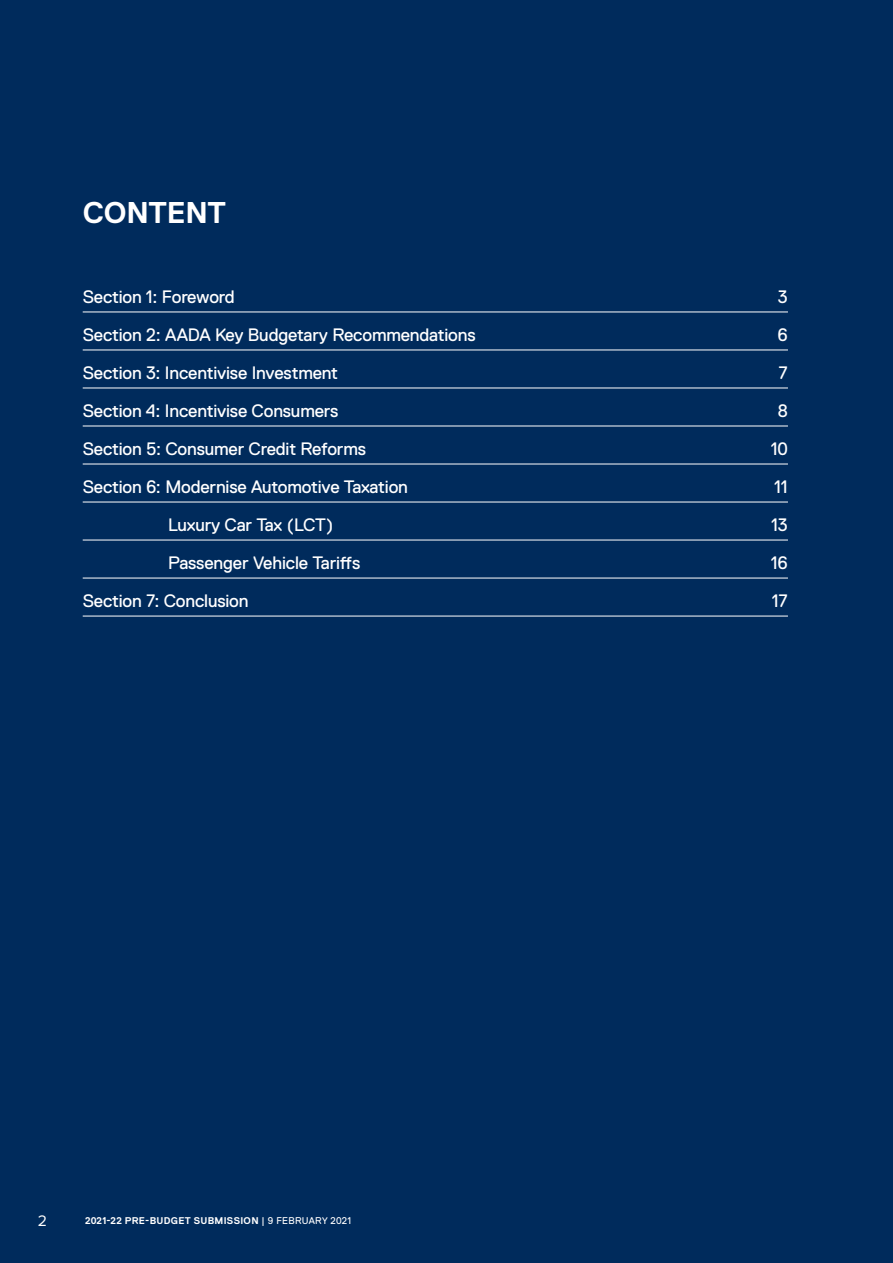
<style>
.page{position:relative;width:893px;height:1263px;background:#002b5c}
.page>*{position:absolute;margin:0;border:0;box-sizing:border-box;transform-origin:0 0}
.Heading1{font:700 30px "Replica Std";letter-spacing:-.01em;color:#fff}
.Index_Heading1{font:18px "Replica Std";letter-spacing:-.01em;color:#fff}
.t1{font:15.75px "Proxima Nova";color:#fff}
.t2{font:700 9.75px "Replica Std";letter-spacing:.03em;color:#fff}
.s1{font-weight:400}
</style>
<div class="page">
<hr style="left:83px;top:312px;width:705px;height:1px;background:#fff">
<hr style="left:83px;top:350px;width:705px;height:1px;background:#fff">
<hr style="left:83px;top:388px;width:705px;height:1px;background:#fff">
<hr style="left:83px;top:426px;width:705px;height:1px;background:#fff">
<hr style="left:83px;top:464px;width:705px;height:1px;background:#fff">
<hr style="left:83px;top:502px;width:705px;height:1px;background:#fff">
<hr style="left:83px;top:540px;width:705px;height:1px;background:#fff">
<hr style="left:83px;top:578px;width:705px;height:1px;background:#fff">
<hr style="left:83px;top:616px;width:705px;height:1px;background:#fff">
<p class="Heading1" style="left:83px;top:196px;width:145px">CONTENT</p>
<p class="Index_Heading1" style="left:83px;top:287px;width:154px">Section 1: Foreword</p>
<p class="Index_Heading1" style="left:778px;top:287px;width:11px">3</p>
<p class="Index_Heading1" style="left:83px;top:325px;width:394px">Section 2: AADA Key Budgetary Recommendations</p>
<p class="Index_Heading1" style="left:777px;top:325px;width:12px">6</p>
<p class="Index_Heading1" style="left:83px;top:363px;width:257px">Section 3: Incentivise Investment</p>
<p class="Index_Heading1" style="left:779px;top:363px;width:11px">7</p>
<p class="Index_Heading1" style="left:83px;top:401px;width:257px">Section 4: Incentivise Consumers</p>
<p class="Index_Heading1" style="left:778px;top:401px;width:12px">8</p>
<p class="Index_Heading1" style="left:83px;top:439px;width:285px">Section 5: Consumer Credit Reforms</p>
<p class="Index_Heading1" style="left:771px;top:439px;width:19px">10</p>
<p class="Index_Heading1" style="left:83px;top:477px;width:327px">Section 6: Modernise Automotive Taxation</p>
<p class="Index_Heading1" style="left:774px;top:477px;width:15px">11</p>
<p class="Index_Heading1" style="left:168px;top:515px;width:167px">Luxury Car Tax (LCT)</p>
<p class="Index_Heading1" style="left:771px;top:515px;width:18px">13</p>
<p class="Index_Heading1" style="left:168px;top:553px;width:194px">Passenger Vehicle Tariffs</p>
<p class="Index_Heading1" style="left:771px;top:553px;width:18px">16</p>
<p class="Index_Heading1" style="left:83px;top:591px;width:167px">Section 7: Conclusion</p>
<p class="Index_Heading1" style="left:772px;top:591px;width:17px">17</p>
<p class="t1" style="left:38px;top:1213px;width:11px">2</p>
<p class="t2" style="left:85px;top:1215px;width:267px">2021-22 PRE-BUDGET SUBMISSION <span class="s1">| 9 FEBRUARY 2021</span></p>
</div>
